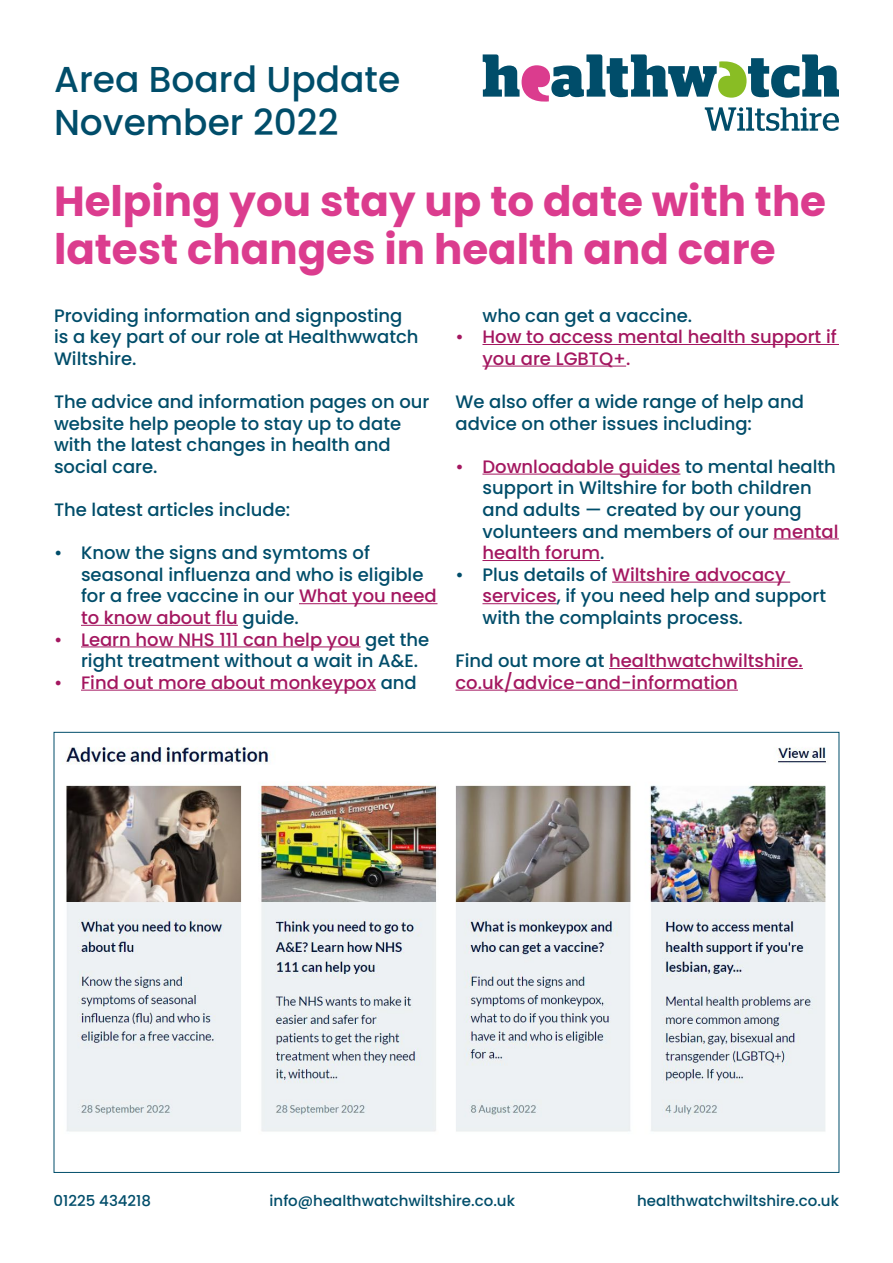
<style>
.page{position:relative;width:893px;height:1263px;background:#fff}
.page>*{position:absolute;margin:0;border:0;box-sizing:border-box;transform-origin:0 0}
.t1{font:700 42px/48px "Poppins";color:#db3c8e}
.t2{font:500 36px/43.2px "Poppins";color:#004d6a}
.t3{font:500 18px/21.6px "Poppins";color:#004d6a}
.t4{font:500 18px/21.6px "Poppins";color:#a41760}
.t5{font:500 15px "Poppins";color:#004d6a}
.s1{color:#a41760}
.s2{color:#004d6a}
</style>
<div class="page">
<hr style="left:299px;top:603px;width:138px;height:1px;background:#a41760">
<hr style="left:81px;top:625px;width:157px;height:1px;background:#a41760">
<hr style="left:81px;top:646px;width:279px;height:1px;background:#a41760">
<hr style="left:81px;top:690px;width:295px;height:1px;background:#a41760">
<hr style="left:482px;top:344px;width:357px;height:1px;background:#a41760">
<hr style="left:482px;top:366px;width:144px;height:1px;background:#a41760">
<hr style="left:482px;top:474px;width:198px;height:1px;background:#a41760">
<hr style="left:773px;top:538px;width:66px;height:1px;background:#a41760">
<hr style="left:482px;top:560px;width:118px;height:1px;background:#a41760">
<hr style="left:612px;top:582px;width:178px;height:1px;background:#a41760">
<hr style="left:482px;top:603px;width:75px;height:1px;background:#a41760">
<hr style="left:609px;top:668px;width:194px;height:1px;background:#a41760">
<hr style="left:455px;top:690px;width:283px;height:1px;background:#a41760">
<svg style="left:483px;top:54px;width:356px;height:77px"></svg>
<img style="left:62px;top:747px;width:764px;height:385px">
<h2 class="t2" style="left:54px;top:58px;width:348px">Area Board Update<br>November 2022</h2>
<h1 class="t1" style="left:54px;top:178px;width:774px">Helping you stay up to date with the latest changes in health and care</h1>
<p class="t3" style="left:54px;top:304px;width:366px">Providing information and signposting is a key part of our role at Healthwwatch<br>Wiltshire.</p>
<p class="t3" style="left:54px;top:391px;width:377px">The advice and information pages on our website help people to stay up to date with the latest changes in health and social care.</p>
<p class="t3" style="left:54px;top:499px;width:238px">The latest articles include:</p>
<p class="t3" style="left:81px;top:542px;width:357px;text-indent:-27px">• Know the signs and symtoms of seasonal influenza and who is eligible for a free vaccine in our <span class="s1">What you need to know about flu</span> guide.</p>
<p class="t3" style="left:81px;top:628px;width:350px;text-indent:-27px"><span class="s1">• Learn how NHS 111 can help you</span> get the right treatment without a wait in A&amp;E.</p>
<p class="t4" style="left:54px;top:672px;width:364px">• Find out more about monkeypox <span class="s2">and</span></p>
<p class="t3" style="left:482px;top:304px;width:211px">who can get a vaccine.</p>
<p class="t4" style="left:482px;top:326px;width:356px;text-indent:-27px">• How to access mental health support if you are LGBTQ+.</p>
<p class="t3" style="left:455px;top:391px;width:350px">We also offer a wide range of help and advice on other issues including:</p>
<p class="t3" style="left:482px;top:456px;width:357px;text-indent:-27px"><span class="s1">• Downloadable guides</span> to mental health support in Wiltshire for both children and adults — created by our young volunteers and members of our <span class="s1">mental health forum</span>.</p>
<p class="t3" style="left:482px;top:564px;width:345px;text-indent:-27px">• Plus details of <span class="s1">Wiltshire advocacy services</span>, if you need help and support with the complaints process.</p>
<p class="t4" style="left:455px;top:650px;width:349px"><span class="s2">Find out more at</span> healthwatchwiltshire. co.uk/advice-and-information</p>
<p class="t5" style="left:54px;top:1192px;width:99px">01225 434218</p>
<p class="t5" style="left:270px;top:1192px;width:247px">info@healthwatchwiltshire.co.uk</p>
<p class="t5" style="left:637px;top:1192px;width:203px">healthwatchwiltshire.co.uk</p>
</div>
